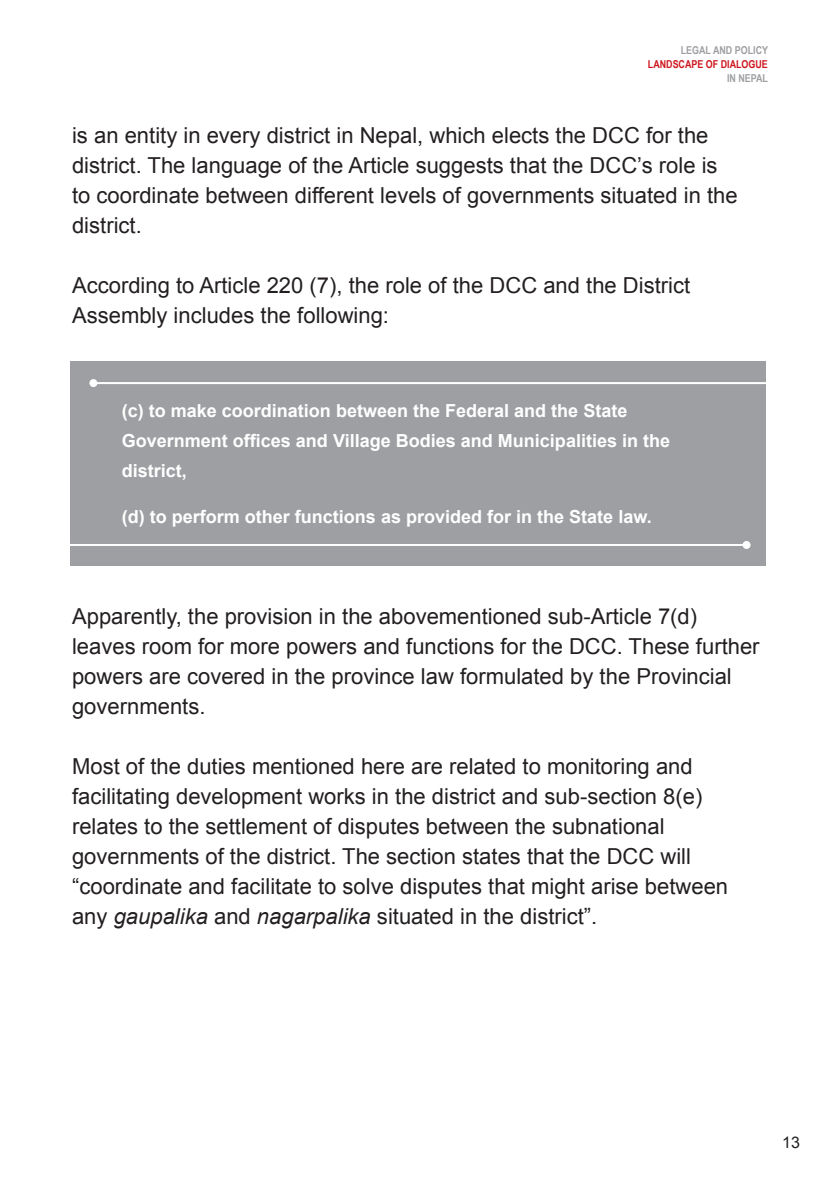
<style>
.page{position:relative;width:840px;height:1191px;background:#fff}
.page>*{position:absolute;margin:0;border:0;box-sizing:border-box;transform-origin:0 0}
.t1{font:22px/30px "Arial";color:#231f20}
.t2{font:700 18px/30px "Arial";color:#fff}
.t3{font:16px "Arial";color:#231f20}
.t4{font:700 10.8px "Arial Narrow";color:#9d9fa2}
.t5{font:700 10.8px "Arial Narrow";color:#cd151d}
.s1{font-style:italic}
</style>
<div class="page">
<div style="left:70px;top:362px;width:695px;height:204px;background:#9d9fa2"></div>
<hr style="left:93px;top:382px;width:746px;height:2px;background:#fff">
<div style="left:89px;top:379px;width:8px;height:8px;background:#fff;border-radius:50%"></div>
<hr style="left:0;top:544px;width:746px;height:2px;background:#fff">
<div style="left:742px;top:541px;width:8px;height:8px;background:#fff;border-radius:50%"></div>
<p class="t4" style="left:680px;top:42px;width:89px">LEGAL AND POLICY</p>
<p class="t5" style="left:647px;top:56px;width:121px">LANDSCAPE OF DIALOGUE</p>
<p class="t4" style="left:726px;top:70px;width:42px">IN NEPAL</p>
<p class="t1" style="left:72px;top:120px;width:666px">is an entity in every district in Nepal, which elects the DCC for the district. The language of the Article suggests that the DCC’s role is to coordinate between different levels of governments situated in the district.</p>
<p class="t1" style="left:72px;top:270px;width:619px">According to Article 220 (7), the role of the DCC and the District<br>Assembly includes the following:</p>
<p class="t2" style="left:122px;top:396px;width:549px">(c) to make coordination between the Federal and the State<br>Government offices and Village Bodies and Municipalities in the district,</p>
<p class="t2" style="left:122px;top:502px;width:531px">(d) to perform other functions as provided for in the State law.</p>
<p class="t1" style="left:72px;top:601px;width:688px">Apparently, the provision in the abovementioned sub-Article 7(d) leaves room for more powers and functions for the DCC. These further powers are covered in the province law formulated by the Provincial governments.</p>
<p class="t1" style="left:72px;top:751px;width:657px">Most of the duties mentioned here are related to monitoring and facilitating development works in the district and sub-section 8(e) relates to the settlement of disputes between the subnational governments of the district. The section states that the DCC will “coordinate and facilitate to solve disputes that might arise between any <span class="s1">gaupalika</span> and <span class="s1">nagarpalika</span> situated in the district”.</p>
<p class="t3" style="left:781px;top:1132px;width:19px">13</p>
</div>
